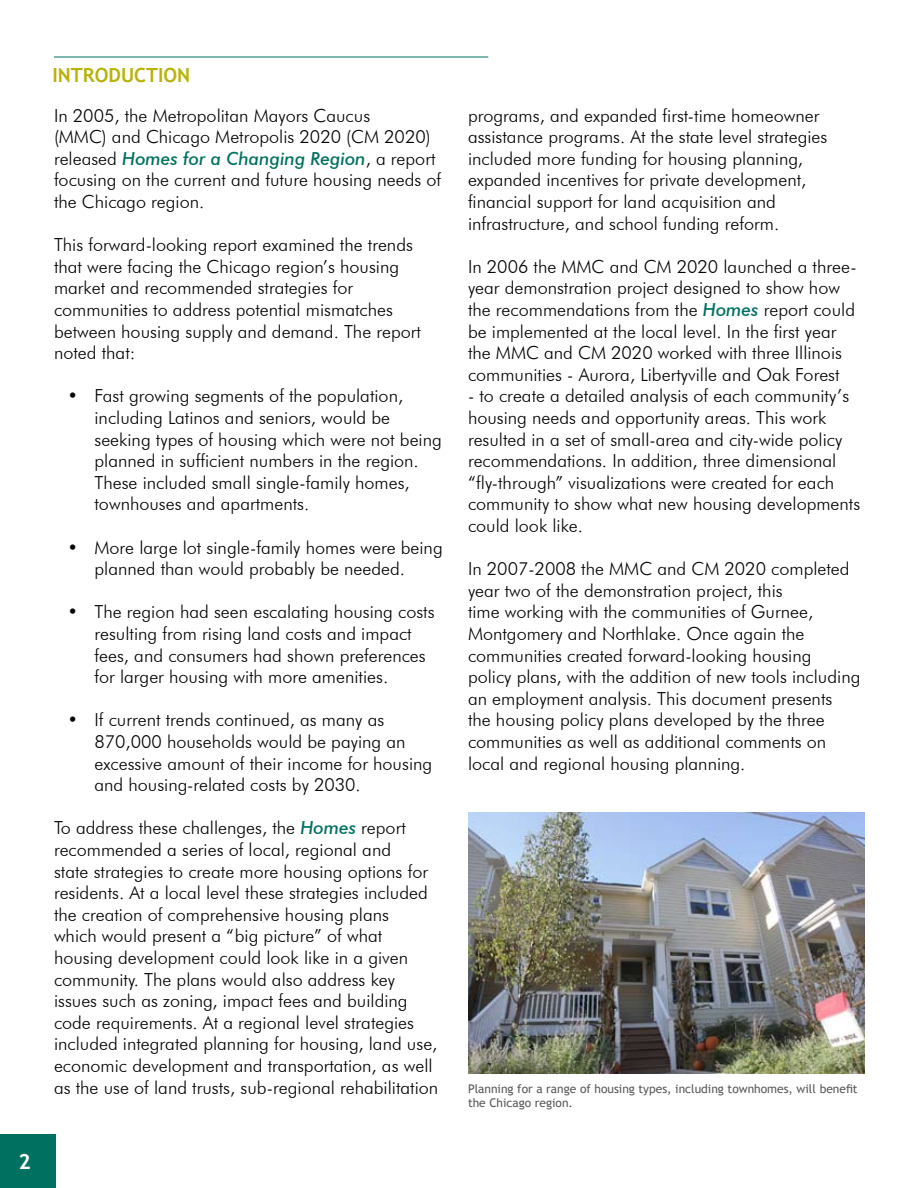
<style>
.page{position:relative;width:918px;height:1188px;background:#fff}
.page>*{position:absolute;margin:0;border:0;box-sizing:border-box;transform-origin:0 0}
.t1{font:700 21px "Trebuchet MS";color:#fff}
.t2{font:700 19.5px "Trebuchet MS";color:#b8b308}
.t3{font:300 18px/21.6px "Futura BT";color:#000}
.t4{font:12px/13.5px "Trebuchet MS";color:#58595b}
.s1{font-weight:500;font-style:italic;color:#007161}
</style>
<div class="page">
<div style="left:0;top:1134px;width:56px;height:54px;background:#007161"></div>
<hr style="left:54px;top:57px;width:434px;height:1px;background:#007161">
<img style="left:468px;top:812px;width:397px;height:262px">
<p class="t1" style="left:18px;top:1148px;width:14px">2</p>
<p class="t2" style="left:52px;top:63px;width:139px">INTRODUCTION</p>
<p class="t3" style="left:54px;top:104px;width:389px">I n 2005, the Metropolitan Mayors Caucus<br>(MMC) and Chicago Metropolis 2020 (CM 2020) released <span class="s1">Homes for a Changing Region</span>, a report focusing on the current and future housing needs of the Chicago region.</p>
<p class="t3" style="left:54px;top:234px;width:369px">This forward-looking report examined the trends that were facing the Chicago region’s housing market and recommended strategies for communities to address potential mismatches between housing supply and demand. The report noted that:</p>
<p class="t3" style="left:94px;top:385px;width:349px;text-indent:-27px">• Fast growing segments of the population, including Latinos and seniors, would be seeking types of housing which were not being planned in sufficient numbers in the region.<br>These included small single-family homes, townhouses and apartments.</p>
<p class="t3" style="left:68px;top:536px;width:377px;text-align:center">• More large lot single-family homes were being planned than would probably be needed.</p>
<p class="t3" style="left:94px;top:601px;width:342px;text-indent:-27px">• The region had seen escalating housing costs resulting from rising land costs and impact fees, and consumers had shown preferences for larger housing with more amenities.</p>
<p class="t3" style="left:94px;top:709px;width:339px;text-indent:-27px">• If current trends continued, as many as 870,000 households would be paying an excessive amount of their income for housing and housing-related costs by 2030.</p>
<p class="t3" style="left:54px;top:817px;width:386px">To address these challenges, the <span class="s1">Homes</span> report recommended a series of local, regional and<br>state strategies to create more housing options for residents. At a local level these strategies included the creation of comprehensive housing plans<br>which would present a “big picture” of what housing development could look like in a given community. The plans would also address key issues such as zoning, impact fees and building code requirements. At a regional level strategies included integrated planning for housing, land use, economic development and transportation, as well as the use of land trusts, sub-regional rehabilitation</p>
<p class="t3" style="left:468px;top:104px;width:361px">programs, and expanded first-time homeowner assistance programs. At the state level strategies included more funding for housing planning, expanded incentives for private development, financial support for land acquisition and infrastructure, and school funding reform.</p>
<p class="t3" style="left:468px;top:256px;width:390px">I n 2006 the MMC and CM 2020 launched a three&shy;year demonstration project designed to show how the recommendations from the <span class="s1">Homes</span> report could be implemented at the local level. I n the first year the MMC and CM 2020 worked with three I llinois communities - Aurora, Libertyville and Oak Forest</p>
<p class="t3" style="left:468px;top:385px;width:394px">- to create a detailed analysis of each community’s housing needs and opportunity areas. This work resulted in a set of small-area and city-wide policy recommendations. I n addition, three dimensional “fly-through” visualizations were created for each community to show what new housing developments could look like.</p>
<p class="t3" style="left:468px;top:558px;width:394px">I n 2007-2008 the MMC and CM 2020 completed year two of the demonstration project, this<br>time working with the communities of Gurnee, Montgomery and Northlake. Once again the communities created forward-looking housing<br>policy plans, with the addition of new tools including an employment analysis. This document presents<br>the housing policy plans developed by the three communities as well as additional comments on local and regional housing planning.</p>
<p class="t4" style="left:468px;top:1082px;width:391px">Planning for a range of housing types, including townhomes, will benefit the Chicago region.</p>
</div>
